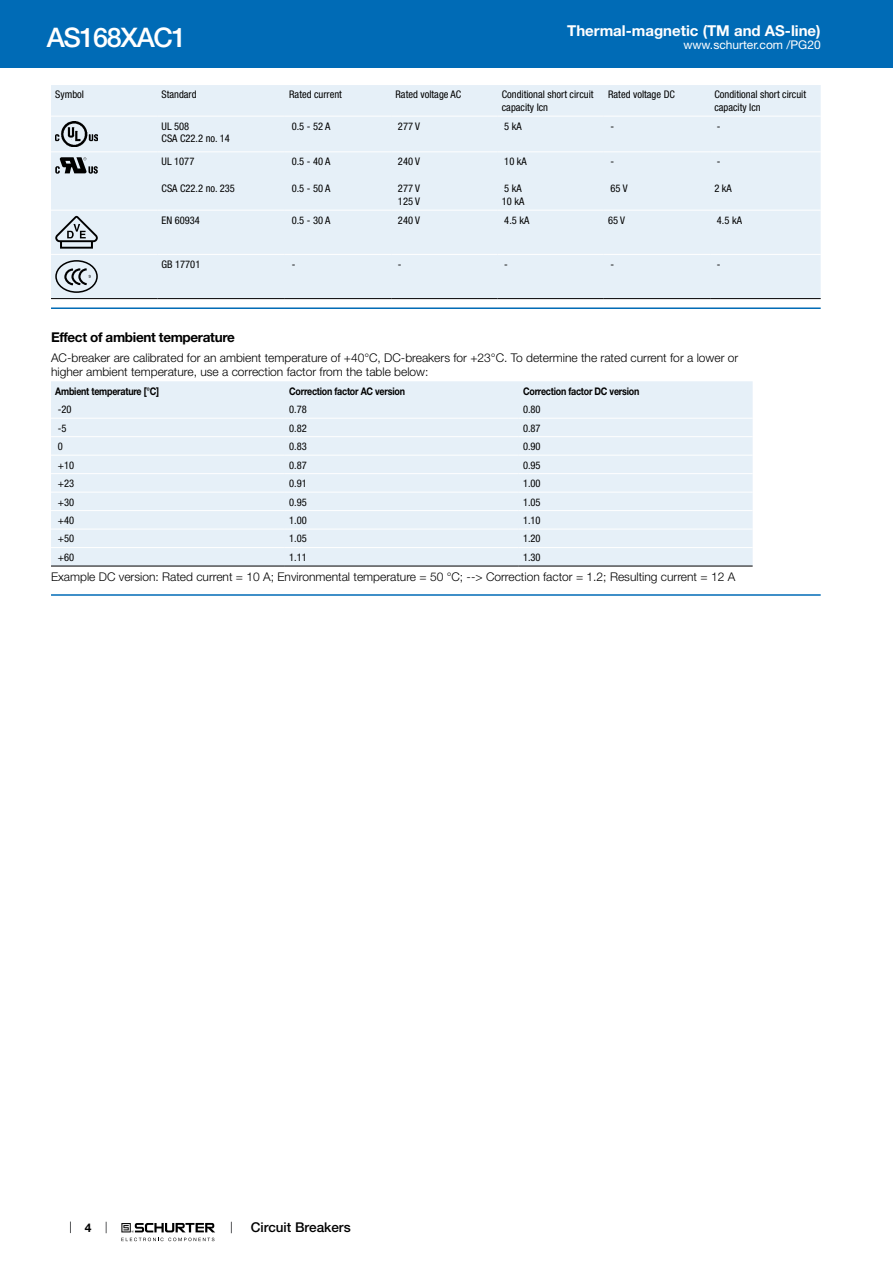
<style>
.page{position:relative;width:893px;height:1263px;background:#fff}
.page>*{position:absolute;margin:0;border:0;box-sizing:border-box;transform-origin:0 0}
.t1{font:500 27px "Helvetica Neue LT";letter-spacing:-.05em;color:#fff}
.t2{font:700 15px "Helvetica Neue LT";color:#fff}
.t3{font:700 13.5px "Helvetica Neue LT";letter-spacing:-.025em;color:#000}
.t4{font:500 13.5px "Helvetica Neue LT";color:#000}
.t5{font:300 12px/14.4px "Helvetica Neue LT";color:#000}
.t6{font:12px "Helvetica Neue LT";color:#fff}
.t7{font:700 12px "Helvetica Neue LT";color:#000}
.t8{font:condensed 10.5px/12.6px "Helvetica Neue LT";color:#000}
.t9{font:700 10.5px "Helvetica Neue LT";letter-spacing:-.025em;color:#000;scale:.85 1}
</style>
<div class="page">
<svg style="left:70px;top:1221px;width:1px;height:12px"></svg>
<svg style="left:121px;top:1223px;width:94px;height:18px"></svg>
<div style="left:0;top:0;width:893px;height:68px;background:#006bb6"></div>
<div style="left:51px;top:85px;width:770px;height:213px;background:#e6f0f8"></div>
<hr style="left:51px;top:116px;width:106px;height:1px;background:#fff">
<hr style="left:157px;top:116px;width:128px;height:1px;background:#fff">
<hr style="left:285px;top:116px;width:106px;height:1px;background:#fff">
<hr style="left:391px;top:116px;width:106px;height:1px;background:#fff">
<hr style="left:497px;top:116px;width:107px;height:1px;background:#fff">
<hr style="left:604px;top:116px;width:106px;height:1px;background:#fff">
<hr style="left:710px;top:116px;width:111px;height:1px;background:#fff">
<hr style="left:51px;top:151px;width:106px;height:1px;background:#fff">
<hr style="left:157px;top:151px;width:128px;height:1px;background:#fff">
<hr style="left:285px;top:151px;width:106px;height:1px;background:#fff">
<hr style="left:391px;top:151px;width:106px;height:1px;background:#fff">
<hr style="left:497px;top:151px;width:107px;height:1px;background:#fff">
<hr style="left:604px;top:151px;width:106px;height:1px;background:#fff">
<hr style="left:710px;top:151px;width:111px;height:1px;background:#fff">
<hr style="left:51px;top:210px;width:106px;height:1px;background:#fff">
<hr style="left:157px;top:210px;width:128px;height:1px;background:#fff">
<hr style="left:285px;top:210px;width:106px;height:1px;background:#fff">
<hr style="left:391px;top:210px;width:106px;height:1px;background:#fff">
<hr style="left:497px;top:210px;width:107px;height:1px;background:#fff">
<hr style="left:604px;top:210px;width:106px;height:1px;background:#fff">
<hr style="left:710px;top:210px;width:111px;height:1px;background:#fff">
<hr style="left:51px;top:254px;width:106px;height:1px;background:#fff">
<hr style="left:157px;top:254px;width:128px;height:1px;background:#fff">
<hr style="left:285px;top:254px;width:106px;height:1px;background:#fff">
<hr style="left:391px;top:254px;width:106px;height:1px;background:#fff">
<hr style="left:497px;top:254px;width:107px;height:1px;background:#fff">
<hr style="left:604px;top:254px;width:106px;height:1px;background:#fff">
<hr style="left:710px;top:254px;width:111px;height:1px;background:#fff">
<hr style="left:51px;top:298px;width:106px;height:1px;background:#000">
<hr style="left:157px;top:298px;width:128px;height:1px;background:#000">
<hr style="left:285px;top:298px;width:106px;height:1px;background:#000">
<hr style="left:391px;top:298px;width:106px;height:1px;background:#000">
<hr style="left:497px;top:298px;width:107px;height:1px;background:#000">
<hr style="left:604px;top:298px;width:106px;height:1px;background:#000">
<hr style="left:710px;top:298px;width:111px;height:1px;background:#000">
<img style="left:56px;top:121px;width:41px;height:26px">
<svg style="left:55px;top:157px;width:43px;height:17px"></svg>
<svg style="left:55px;top:216px;width:43px;height:33px"></svg>
<div style="left:55px;top:260px;width:43px;height:33px;border:2px solid #000;border-radius:50%"></div>
<svg style="left:64px;top:267px;width:27px;height:19px"></svg>
<hr style="left:51px;top:307px;width:770px;height:2px;background:#006bb6">
<div style="left:51px;top:381px;width:702px;height:185px;background:#e6f0f8"></div>
<hr style="left:51px;top:418px;width:234px;height:1px;background:#fff">
<hr style="left:285px;top:418px;width:234px;height:1px;background:#fff">
<hr style="left:519px;top:418px;width:234px;height:1px;background:#fff">
<hr style="left:51px;top:436px;width:234px;height:1px;background:#fff">
<hr style="left:285px;top:436px;width:234px;height:1px;background:#fff">
<hr style="left:519px;top:436px;width:234px;height:1px;background:#fff">
<hr style="left:51px;top:455px;width:234px;height:1px;background:#fff">
<hr style="left:285px;top:455px;width:234px;height:1px;background:#fff">
<hr style="left:519px;top:455px;width:234px;height:1px;background:#fff">
<hr style="left:51px;top:473px;width:234px;height:1px;background:#fff">
<hr style="left:285px;top:473px;width:234px;height:1px;background:#fff">
<hr style="left:519px;top:473px;width:234px;height:1px;background:#fff">
<hr style="left:51px;top:492px;width:234px;height:1px;background:#fff">
<hr style="left:285px;top:492px;width:234px;height:1px;background:#fff">
<hr style="left:519px;top:492px;width:234px;height:1px;background:#fff">
<hr style="left:51px;top:510px;width:234px;height:1px;background:#fff">
<hr style="left:285px;top:510px;width:234px;height:1px;background:#fff">
<hr style="left:519px;top:510px;width:234px;height:1px;background:#fff">
<hr style="left:51px;top:529px;width:234px;height:1px;background:#fff">
<hr style="left:285px;top:529px;width:234px;height:1px;background:#fff">
<hr style="left:519px;top:529px;width:234px;height:1px;background:#fff">
<hr style="left:51px;top:547px;width:234px;height:1px;background:#fff">
<hr style="left:285px;top:547px;width:234px;height:1px;background:#fff">
<hr style="left:519px;top:547px;width:234px;height:1px;background:#fff">
<hr style="left:51px;top:566px;width:234px;height:1px;background:#000">
<hr style="left:285px;top:566px;width:234px;height:1px;background:#000">
<hr style="left:519px;top:566px;width:234px;height:1px;background:#000">
<hr style="left:51px;top:594px;width:770px;height:2px;background:#006bb6">
<h1 class="t1" style="left:47px;top:21px;width:141px">AS168XAC1</h1>
<h2 class="t2" style="left:567px;top:21px;width:255px">Thermal-magnetic (TM and AS-line)</h2>
<p class="t6" style="left:683px;top:38px;width:139px">www.schurter.com /PG20</p>
<p class="t8" style="left:55px;top:88px;width:30px">Symbol</p>
<p class="t8" style="left:162px;top:88px;width:36px">Standard</p>
<p class="t8" style="left:289px;top:88px;width:54px">Rated current</p>
<p class="t8" style="left:395px;top:88px;width:67px">Rated voltage AC</p>
<p class="t8" style="left:502px;top:88px;width:93px">Conditional short circuit capacity Icn</p>
<p class="t8" style="left:608px;top:88px;width:68px">Rated voltage DC</p>
<p class="t8" style="left:714px;top:88px;width:93px">Conditional short circuit capacity Icn</p>
<p class="t8" style="left:162px;top:119px;width:70px">UL 508<br>CSA C22.2 no. 14</p>
<p class="t8" style="left:292px;top:119px;width:40px">0.5 - 52 A</p>
<p class="t8" style="left:398px;top:119px;width:24px">277 V</p>
<p class="t8" style="left:504px;top:119px;width:19px">5 kA</p>
<p class="t8" style="left:611px;top:119px;width:5px">-</p>
<p class="t8" style="left:717px;top:119px;width:5px">-</p>
<p class="t8" style="left:162px;top:155px;width:34px">UL 1077</p>
<p class="t8" style="left:292px;top:155px;width:40px">0.5 - 40 A</p>
<p class="t8" style="left:398px;top:155px;width:24px">240 V</p>
<p class="t8" style="left:504px;top:155px;width:24px">10 kA</p>
<p class="t8" style="left:611px;top:155px;width:5px">-</p>
<p class="t8" style="left:717px;top:155px;width:5px">-</p>
<p class="t8" style="left:162px;top:182px;width:75px">CSA C22.2 no. 235</p>
<p class="t8" style="left:292px;top:182px;width:40px">0.5 - 50 A</p>
<p class="t8" style="left:398px;top:182px;width:24px">277 V<br>125 V</p>
<p class="t8" style="left:502px;top:182px;width:24px">5 kA<br>10 kA</p>
<p class="t8" style="left:611px;top:182px;width:19px">65 V</p>
<p class="t8" style="left:714px;top:182px;width:19px">2 kA</p>
<p class="t8" style="left:162px;top:213px;width:40px">EN 60934</p>
<p class="t8" style="left:292px;top:213px;width:40px">0.5 - 30 A</p>
<p class="t8" style="left:398px;top:213px;width:24px">240 V</p>
<p class="t8" style="left:504px;top:213px;width:27px">4.5 kA</p>
<p class="t8" style="left:608px;top:213px;width:19px">65 V</p>
<p class="t8" style="left:717px;top:213px;width:27px">4.5 kA</p>
<p class="t8" style="left:162px;top:258px;width:40px">GB 17701</p>
<p class="t8" style="left:292px;top:258px;width:5px">-</p>
<p class="t8" style="left:398px;top:258px;width:5px">-</p>
<p class="t8" style="left:504px;top:258px;width:5px">-</p>
<p class="t8" style="left:611px;top:258px;width:5px">-</p>
<p class="t8" style="left:717px;top:258px;width:5px">-</p>
<p class="t3" style="left:51px;top:328px;width:185px">Effect of ambient temperature</p>
<p class="t5" style="left:51px;top:350px;width:689px">AC-breaker are calibrated for an ambient temperature of +40°C, DC-breakers for +23°C. To determine the rated current for a lower or higher ambient temperature, use a correction factor from the table below:</p>
<p class="t9" style="left:55px;top:384px;width:124px">Ambient temperature [°C]</p>
<p class="t9" style="left:289px;top:384px;width:138px">Correction factor AC version</p>
<p class="t9" style="left:523px;top:384px;width:138px">Correction factor DC version</p>
<p class="t8" style="left:58px;top:403px;width:15px">-20</p>
<p class="t8" style="left:289px;top:403px;width:19px">0.78</p>
<p class="t8" style="left:523px;top:403px;width:19px">0.80</p>
<p class="t8" style="left:58px;top:421px;width:10px">-5</p>
<p class="t8" style="left:289px;top:421px;width:19px">0.82</p>
<p class="t8" style="left:523px;top:421px;width:19px">0.87</p>
<p class="t8" style="left:58px;top:440px;width:7px">0</p>
<p class="t8" style="left:289px;top:440px;width:19px">0.83</p>
<p class="t8" style="left:523px;top:440px;width:19px">0.90</p>
<p class="t8" style="left:58px;top:458px;width:18px">+10</p>
<p class="t8" style="left:289px;top:458px;width:19px">0.87</p>
<p class="t8" style="left:523px;top:458px;width:19px">0.95</p>
<p class="t8" style="left:58px;top:477px;width:18px">+23</p>
<p class="t8" style="left:289px;top:477px;width:19px">0.91</p>
<p class="t8" style="left:523px;top:477px;width:19px">1.00</p>
<p class="t8" style="left:58px;top:495px;width:18px">+30</p>
<p class="t8" style="left:289px;top:495px;width:19px">0.95</p>
<p class="t8" style="left:523px;top:495px;width:19px">1.05</p>
<p class="t8" style="left:58px;top:514px;width:18px">+40</p>
<p class="t8" style="left:289px;top:514px;width:19px">1.00</p>
<p class="t8" style="left:523px;top:514px;width:19px">1.10</p>
<p class="t8" style="left:58px;top:532px;width:18px">+50</p>
<p class="t8" style="left:289px;top:532px;width:19px">1.05</p>
<p class="t8" style="left:523px;top:532px;width:19px">1.20</p>
<p class="t8" style="left:58px;top:551px;width:18px">+60</p>
<p class="t8" style="left:289px;top:551px;width:19px">1.11</p>
<p class="t8" style="left:523px;top:551px;width:19px">1.30</p>
<p class="t5" style="left:51px;top:569px;width:686px">Example DC version: Rated current = 10 A; Environmental temperature = 50 °C; --&gt; Correction factor = 1.2; Resulting current = 12 A</p>
<p class="t7" style="left:85px;top:1220px;width:8px">4</p>
<p class="t4" style="left:251px;top:1219px;width:101px">Circuit Breakers</p>
</div>
